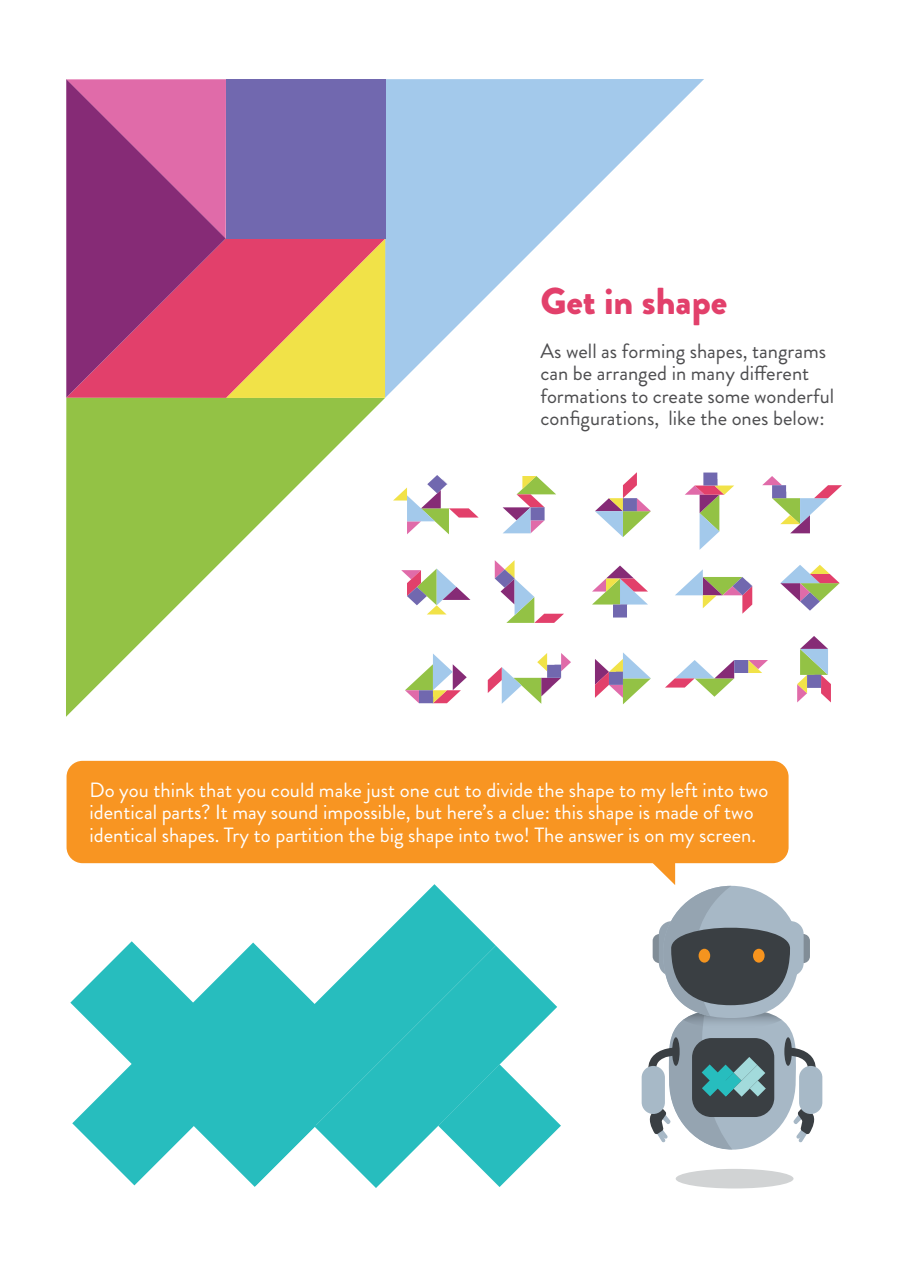
<style>
.page{position:relative;width:901px;height:1269px;background:#fff}
.page>*{position:absolute;margin:0;border:0;box-sizing:border-box;transform-origin:0 0}
.t1{font:900 37.5px "Brandon Grotesque";color:#e2406b}
.t2{font:20.7px/22.5px "Brandon Grotesque";color:#fff}
.t3{font:20.7px/22.5px "Brandon Grotesque";color:#4d4d4f}
</style>
<div class="page">
<div style="left:675px;top:1169px;width:118px;height:19px;background:#d1d3d4;border-radius:50%"></div>
<div style="left:798px;top:1066px;width:24px;height:48px;background:#a7b9c7;border-radius:12px"></div>
<div style="left:641px;top:1066px;width:23px;height:48px;background:#a7b9c7;border-radius:12px"></div>
<svg style="left:373px;top:884px;width:122px;height:61px"></svg>
<svg style="left:316px;top:945px;width:241px;height:243px;fill:#27bdbe"></svg>
<svg style="left:438px;top:1064px;width:122px;height:123px"></svg>
<svg style="left:70px;top:941px;width:246px;height:246px;fill:#27bdbe"></svg>
<div style="left:66px;top:761px;width:722px;height:102px;background:#f89522;border-radius:16px"></div>
<svg style="left:646px;top:857px;width:170px;height:292px"></svg>
<svg style="left:393px;top:475px;width:85px;height:59px"></svg>
<svg style="left:502px;top:476px;width:54px;height:57px"></svg>
<svg style="left:595px;top:472px;width:55px;height:65px"></svg>
<svg style="left:797px;top:636px;width:33px;height:66px"></svg>
<svg style="left:401px;top:568px;width:69px;height:46px"></svg>
<svg style="left:405px;top:654px;width:61px;height:49px"></svg>
<svg style="left:762px;top:476px;width:79px;height:57px"></svg>
<svg style="left:494px;top:560px;width:70px;height:63px"></svg>
<svg style="left:487px;top:653px;width:83px;height:51px"></svg>
<svg style="left:685px;top:472px;width:49px;height:78px"></svg>
<svg style="left:592px;top:565px;width:55px;height:52px"></svg>
<svg style="left:595px;top:652px;width:55px;height:52px"></svg>
<svg style="left:780px;top:565px;width:59px;height:46px"></svg>
<svg style="left:665px;top:660px;width:102px;height:37px"></svg>
<svg style="left:675px;top:569px;width:77px;height:45px"></svg>
<svg style="left:385px;top:79px;width:318px;height:319px"></svg>
<svg style="left:66px;top:398px;width:319px;height:319px"></svg>
<svg style="left:226px;top:79px;width:159px;height:319px;background:#ad7c84"></svg>
<svg style="left:66px;top:79px;width:160px;height:319px;background:#b34281"></svg>
<h1 class="t1" style="left:540px;top:274px;width:188px">Get in shape</h1>
<p class="t3" style="left:540px;top:340px;width:295px">As well as forming shapes, tangrams can be arranged in many different formations to create some wonderful configurations, like the ones below:</p>
<p class="t2" style="left:89px;top:778px;width:680px">Do you think that you could make just one cut to divide the shape to my left into two identical parts? It may sound impossible, but here’s a clue: this shape is made of two identical shapes. Try to partition the big shape into two! The answer is on my screen.</p>
</div>
